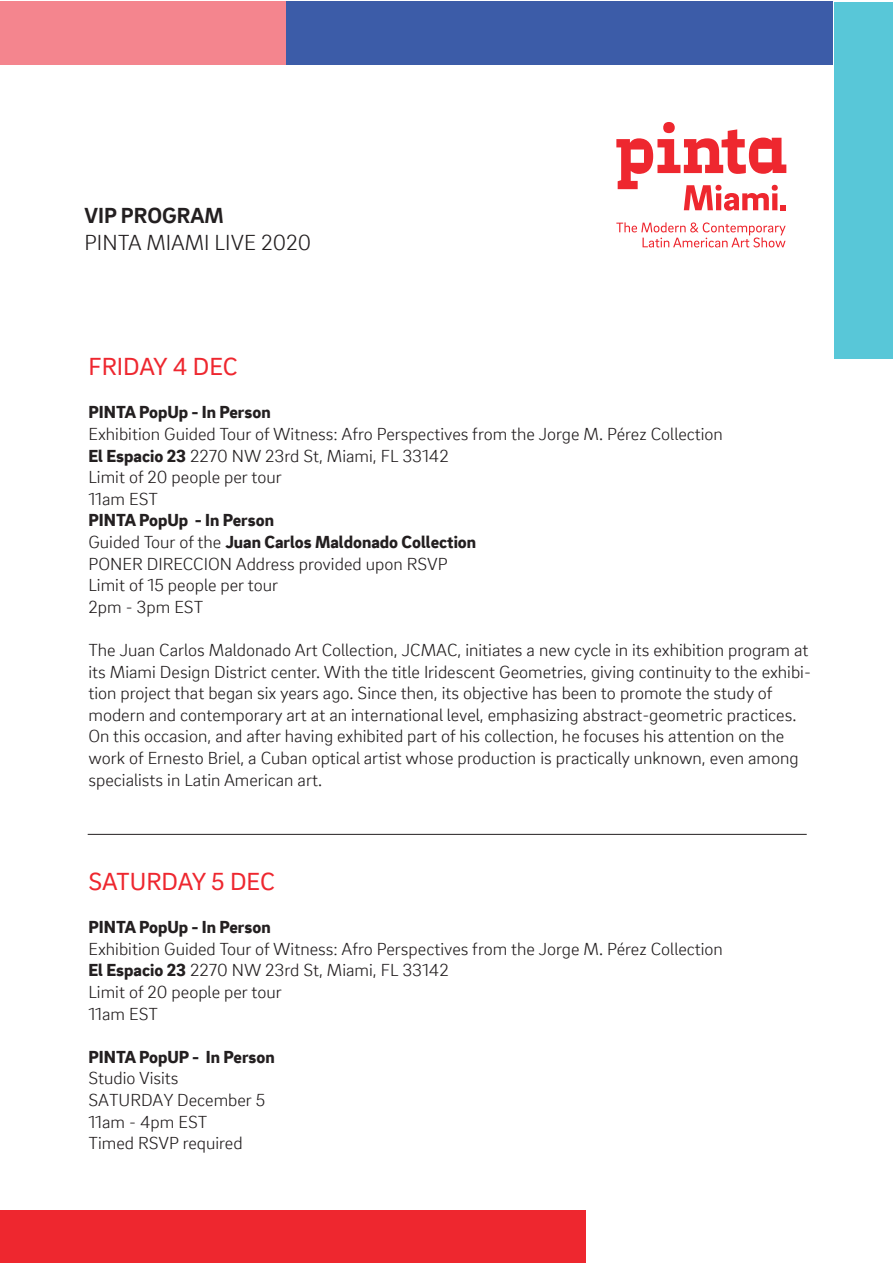
<style>
.page{position:relative;width:893px;height:1263px;background:#fff}
.page>*{position:absolute;margin:0;border:0;box-sizing:border-box;transform-origin:0 0}
.t1{font:25.5px "Brix Sans";letter-spacing:-.005em;color:#ee272f}
.t2{font:300 22.5px "Brix Sans W01";color:#231f20}
.t3{font:700 22.5px "Brix Sans";color:#231f20}
.t4{font:300 18px/21.6px "Brix Sans W01";color:#231f20}
.t5{font:900 18px/21.6px "Brix Sans";color:#231f20}
.s1{font-family:"Brix Sans";font-weight:900}
.s2{font-family:"Brix Sans W01";font-weight:300}
</style>
<div class="page">
<div style="left:248px;top:2px;width:585px;height:63px;background:#3c5ca8"></div>
<div style="left:0;top:2px;width:286px;height:63px;background:#f4858e"></div>
<div style="left:663px;top:122px;width:12px;height:11px;background:#ee272f;border-radius:50%"></div>
<svg style="left:616px;top:222px;width:170px;height:25px"></svg>
<svg style="left:616px;top:129px;width:170px;height:82px"></svg>
<div style="left:835px;top:2px;width:58px;height:357px;background:#58c7d8"></div>
<hr style="left:88px;top:834px;width:719px;height:1px;background:#231f20">
<div style="left:0;top:1210px;width:586px;height:53px;background:#ee272f"></div>
<p class="t3" style="left:84px;top:201px;width:141px">VIP PROGRAM</p>
<p class="t2" style="left:84px;top:230px;width:228px">PINTA MIAMI LIVE 2020</p>
<h1 class="t1" style="left:88px;top:350px;width:151px">FRIDAY 4 DEC</h1>
<p class="t5" style="left:88px;top:401px;width:184px">PINTA PopUp - In Person</p>
<p class="t4" style="left:88px;top:423px;width:636px">Exhibition Guided Tour of Witness: Afro Perspectives from the Jorge M. Pérez Collection <span class="s1">El Espacio 23</span> 2270 NW 23rd St, Miami, FL 33142<br>Limit of 20 people per tour<br>11am EST</p>
<p class="t5" style="left:88px;top:509px;width:389px">PINTA PopUp - In Person<br><span class="s2">Guided Tour of the</span> Juan Carlos Maldonado Collection</p>
<p class="t4" style="left:88px;top:553px;width:361px">PONER DIRECCION Address provided upon RSVP<br>Limit of 15 people per tour<br>2pm - 3pm EST</p>
<p class="t4" style="left:88px;top:639px;width:724px">The Juan Carlos Maldonado Art Collection, JCMAC, initiates a new cycle in its exhibition program at its Miami Design District center. With the title Iridescent Geometries, giving continuity to the exhibi&shy;tion project that began six years ago. Since then, its objective has been to promote the study of modern and contemporary art at an international level, emphasizing abstract-geometric practices.<br>On this occasion, and after having exhibited part of his collection, he focuses his attention on the work of Ernesto Briel, a Cuban optical artist whose production is practically unknown, even among specialists in Latin American art.</p>
<h1 class="t1" style="left:88px;top:865px;width:188px">SATURDAY 5 DEC</h1>
<p class="t5" style="left:88px;top:915px;width:184px">PINTA PopUp - In Person</p>
<p class="t4" style="left:88px;top:938px;width:636px">Exhibition Guided Tour of Witness: Afro Perspectives from the Jorge M. Pérez Collection <span class="s1">El Espacio 23</span> 2270 NW 23rd St, Miami, FL 33142<br>Limit of 20 people per tour<br>11am EST</p>
<p class="t5" style="left:88px;top:1045px;width:188px">PINTA PopUP - In Person</p>
<p class="t4" style="left:88px;top:1067px;width:178px">Studio Visits<br>SATURDAY December 5<br>11am - 4pm EST<br>Timed RSVP required</p>
</div>
